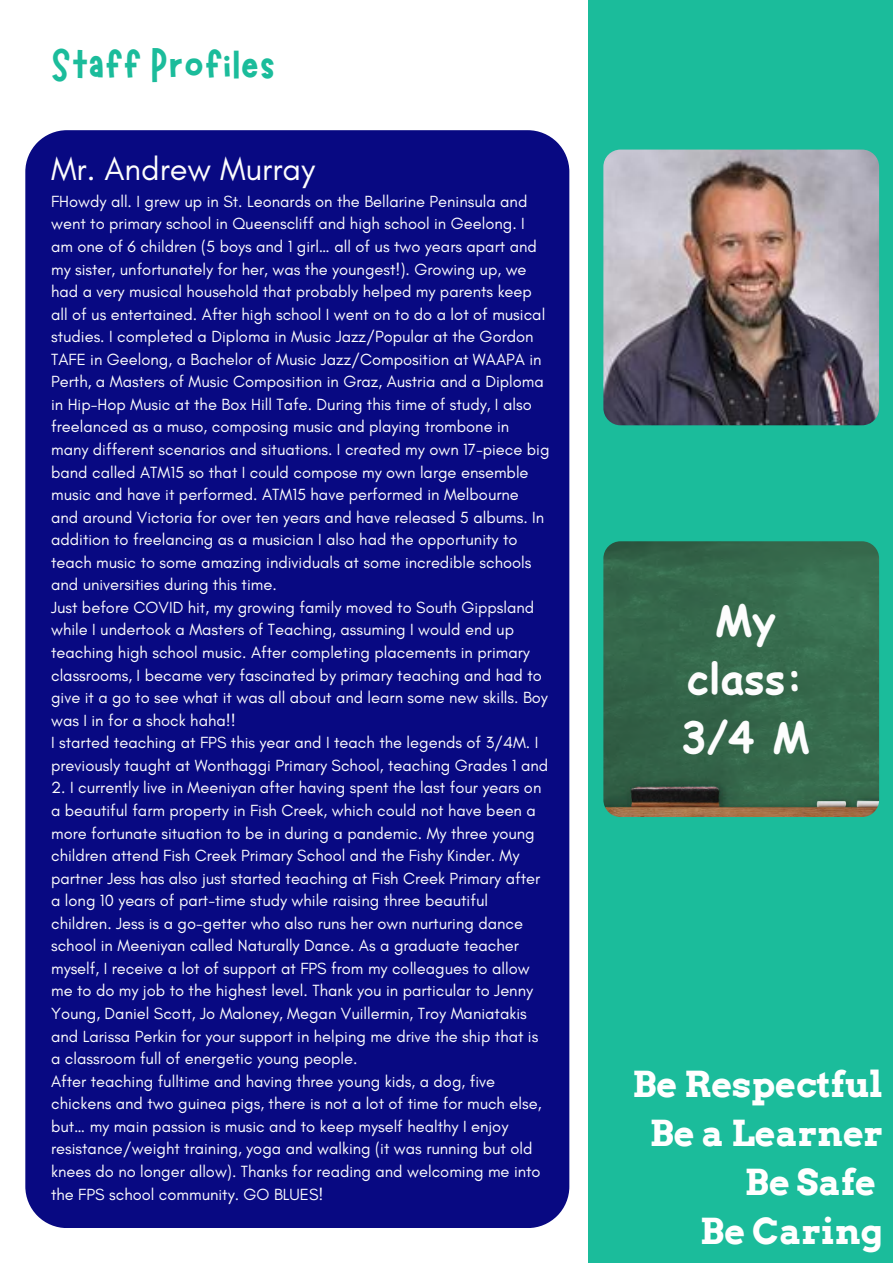
<style>
.page{position:relative;width:893px;height:1264px;background:#fff}
.page>*{position:absolute;margin:0;border:0;box-sizing:border-box;transform-origin:0 0}
.t1{font:48px "Marykate";color:#1bbc9b}
.t2{font:700 42.3px/58.5px "Comic Sans MS";color:#fdfdfd;text-align:center}
.t3{font:700 35.85px/49.2px "Arvo";color:#fff;text-align:right}
.t4{font:32.7px "Glacial Indifference";color:#fdfdfd}
.t5{font:16.5px/22.5px "Glacial Indifference";color:#fdfdfd}
</style>
<div class="page">
<div style="left:589px;top:0;width:303px;height:1262px;background:#1bbc9b"></div>
<div style="left:25px;top:130px;width:544px;height:1097px;background:#080982"></div>
<img style="left:603px;top:150px;width:276px;height:275px;border-radius:17px">
<img style="left:603px;top:541px;width:276px;height:276px;border-radius:17px">
<h1 class="t1" style="left:51px;top:34px;width:226px">Staff Profiles</h1>
<h3 class="t4" style="left:51px;top:149px;width:265px">Mr. Andrew Murray</h3>
<p class="t5" style="left:51px;top:190px;width:500px">FHowdy all. I grew up in St. Leonards on the Bellarine Peninsula and went to primary school in Queenscliff and high school in Geelong. I am one of 6 children (5 boys and 1 girl… all of us two years apart and my sister, unfortunately for her, was the youngest!). Growing up, we had a very musical household that probably helped my parents keep all of us entertained. After high school I went on to do a lot of musical studies. I completed a Diploma in Music Jazz/Popular at the Gordon TAFE in Geelong, a Bachelor of Music Jazz/Composition at WAAPA in Perth, a Masters of Music Composition in Graz, Austria and a Diploma in Hip-Hop Music at the Box Hill Tafe. During this time of study, I also freelanced as a muso, composing music and playing trombone in many different scenarios and situations. I created my own 17-piece big band called ATM15 so that I could compose my own large ensemble music and have it performed. ATM15 have performed in Melbourne and around Victoria for over ten years and have released 5 albums. In addition to freelancing as a musician I also had the opportunity to teach music to some amazing individuals at some incredible schools and universities during this time.<br>Just before COVID hit, my growing family moved to South Gippsland while I undertook a Masters of Teaching, assuming I would end up teaching high school music. After completing placements in primary classrooms, I became very fascinated by primary teaching and had to give it a go to see what it was all about and learn some new skills. Boy was I in for a shock haha!!<br>I started teaching at FPS this year and I teach the legends of 3/4M. I previously taught at Wonthaggi Primary School, teaching Grades 1 and</p>
<p class="t5" style="left:51px;top:776px;width:492px">2. I currently live in Meeniyan after having spent the last four years on a beautiful farm property in Fish Creek, which could not have been a more fortunate situation to be in during a pandemic. My three young children attend Fish Creek Primary School and the Fishy Kinder. My partner Jess has also just started teaching at Fish Creek Primary after a long 10 years of part-time study while raising three beautiful children. Jess is a go-getter who also runs her own nurturing dance school in Meeniyan called Naturally Dance. As a graduate teacher myself, I receive a lot of support at FPS from my colleagues to allow me to do my job to the highest level. Thank you in particular to Jenny Young, Daniel Scott, Jo Maloney, Megan Vuillermin, Troy Maniatakis and Larissa Perkin for your support in helping me drive the ship that is a classroom full of energetic young people.<br>After teaching fulltime and having three young kids, a dog, five chickens and two guinea pigs, there is not a lot of time for much else, but… my main passion is music and to keep myself healthy I enjoy resistance/weight training, yoga and walking (it was running but old knees do no longer allow). Thanks for reading and welcoming me into the FPS school community. GO BLUES!</p>
<h2 class="t2" style="left:681px;top:589px;width:130px">My class:<br>3/4 M</h2>
<h3 class="t3" style="left:632px;top:1059px;width:252px">Be Respectful<br>Be a Learner<br>Be Safe<br>Be Caring</h3>
</div>
